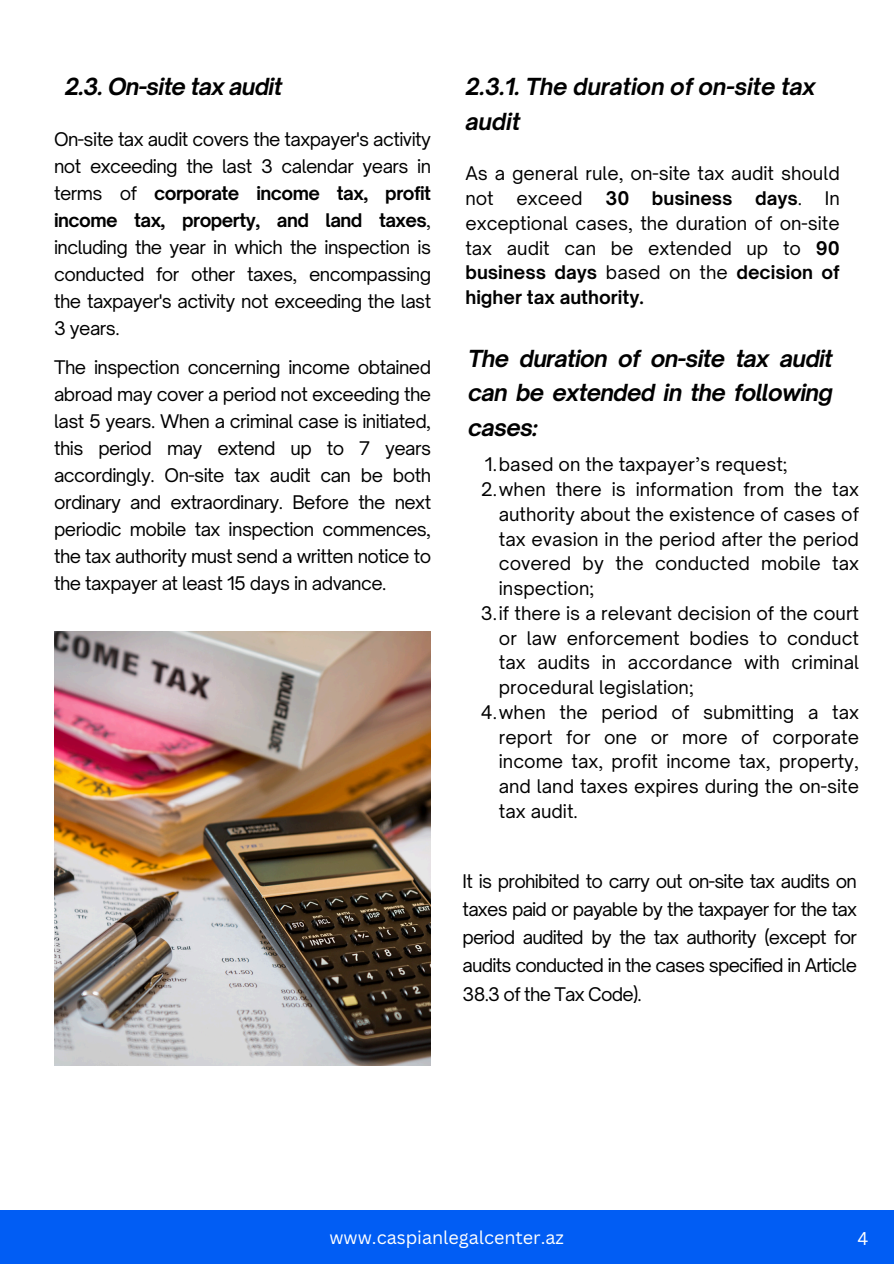
<style>
.page{position:relative;width:894px;height:1264px;background:#fff}
.page>*{position:absolute;margin:0;border:0;box-sizing:border-box;transform-origin:0 0}
.t1{font:italic 700 22.5px/34.8px "Open Sauce One";letter-spacing:-.03em;color:#000;text-align:justify}
.t2{font:italic 700 22.5px/34.8px "Open Sauce One";letter-spacing:-.01em;color:#000}
.t3{font:18px/24.8px "Open Sauce One";color:#000;text-align:justify}
.t4{font:18px "Canva Sans";color:#fff}
.t5{font:700 18px "Open Sauce One";color:#000}
.s1{font-weight:700}
.s2{font-weight:400}
</style>
<div class="page">
<div style="left:0;top:1209px;width:893px;height:54px;background:#015df4"></div>
<img style="left:54px;top:631px;width:376px;height:434px">
<p class="t1" style="left:65px;top:69px;width:219px">2.3. On-site tax audit</p>
<p class="t3" style="left:54px;top:125px;width:378px;line-height:27px">On-site tax audit covers the taxpayer's activity not exceeding the last 3 calendar years in terms of <span class="s1">corporate income tax, profit income tax, property, and land taxes</span>, including the year in which the inspection is conducted for other taxes, encompassing the taxpayer's activity not exceeding the last 3 years.</p>
<p class="t3" style="left:54px;top:354px;width:378px;line-height:27px">The inspection concerning income obtained abroad may cover a period not exceeding the last 5 years. When a criminal case is initiated, this period may extend up to 7 years accordingly. On-site tax audit can be both ordinary and extraordinary. Before the next periodic mobile tax inspection commences, the tax authority must send a written notice to the taxpayer at least 15 days in advance.</p>
<p class="t2" style="left:465px;top:69px;width:351px">2.3.1. The duration of on-site tax audit</p>
<h1 class="t3" style="left:465px;top:161px;width:376px">As a general rule, on-site tax audit should not</h1>
<h1 class="t3" style="left:516px;top:186px;width:68px">exceed</h1>
<h1 class="t5" style="left:605px;top:187px;width:198px">30 business days<span class="s2">.</span></h1>
<h1 class="t3" style="left:465px;top:186px;width:376px;text-indent:359px">In exceptional cases, the duration of on-site tax audit can be extended up to <span class="s1">90 business days</span> based on the <span class="s1">decision of higher tax authority.</span></h1>
<p class="t1" style="left:468px;top:340px;width:366px">The duration of on-site tax audit can be extended in the following cases:</p>
<p class="t3" style="left:485px;top:452px;width:304px">1.based on the taxpayer’s request;</p>
<p class="t3" style="left:498px;top:477px;width:361px;text-indent:-18px">2.when there is information from the tax authority about the existence of cases of tax evasion in the period after the period covered by the conducted mobile tax inspection;</p>
<p class="t3" style="left:498px;top:600px;width:361px;text-indent:-18px">3.if there is a relevant decision of the court or law enforcement bodies to conduct tax audits in accordance with criminal procedural legislation;</p>
<p class="t3" style="left:498px;top:699px;width:361px;text-indent:-18px">4.when the period of submitting a tax report for one or more of corporate income tax, profit income tax, property, and land taxes expires during the on-site tax audit.</p>
<p class="t3" style="left:462px;top:867px;width:396px;line-height:28.2px">It is prohibited to carry out on-site tax audits on taxes paid or payable by the taxpayer for the tax period audited by the tax authority (except for audits conducted in the cases specified in Article 38.3 of the Tax Code).</p>
<p class="t4" style="left:329px;top:1224px;width:236px">www.caspianlegalcenter.az</p>
<h1 class="t4" style="left:857px;top:1225px;width:12px">4</h1>
</div>
